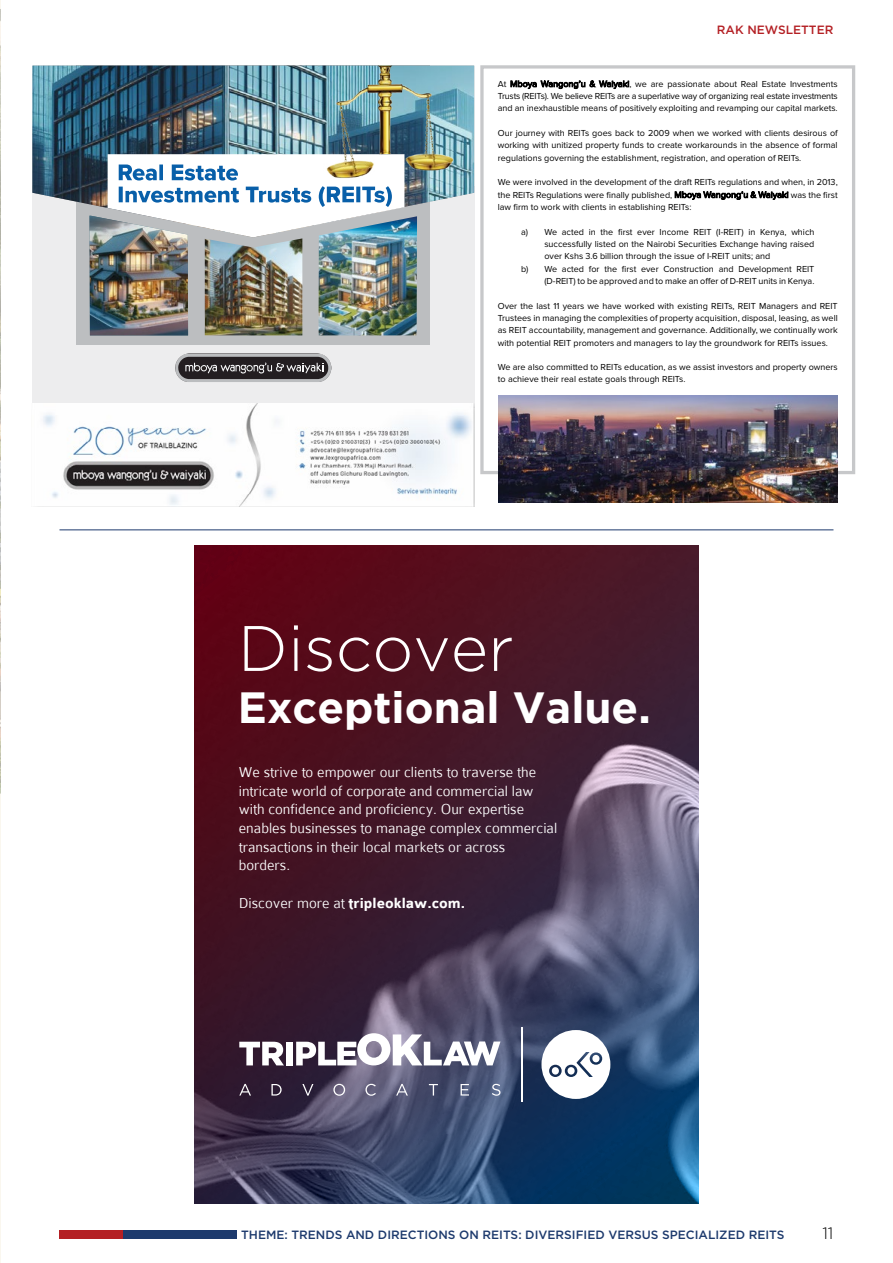
<style>
.page{position:relative;width:893px;height:1263px;background:#fff}
.page>*{position:absolute;margin:0;border:0;box-sizing:border-box;transform-origin:0 0}
.t1{font:300 64.05px "Gotham";color:#fff}
.t2{font:700 43.5px "Gotham";color:#fff}
.t3{font:300 16.5px "Gotham";color:#000}
.t4{font:300 15.6px/18.8px "Colaborate";color:#fff}
.t5{font:700 15.6px "Colaborate";color:#fff}
.t6{font:500 12px "Gotham";color:#1d3a6d}
.t7{font:500 12px "Gotham";color:#b42024}
.t8{font:9px/12.3px "Proxima Nova";color:#000;text-align:justify}
.s1{font-weight:300}
</style>
<div class="page">
<div style="left:60px;top:1230px;width:63px;height:8px;background:#b42024"></div>
<div style="left:123px;top:1230px;width:113px;height:8px;background:#1d3a6d"></div>
<hr style="left:0;top:0;width:1px;height:1263px;background:#faf7ef">
<img style="left:0;top:9px;width:1px;height:784px">
<svg style="left:194px;top:546px;width:505px;height:657px;background:#462b42"></svg>
<svg style="left:239px;top:1084px;width:12px;height:11px"></svg>
<svg style="left:271px;top:1084px;width:11px;height:11px"></svg>
<svg style="left:302px;top:1084px;width:11px;height:12px"></svg>
<svg style="left:333px;top:1084px;width:12px;height:12px"></svg>
<svg style="left:365px;top:1084px;width:11px;height:12px"></svg>
<svg style="left:396px;top:1084px;width:12px;height:11px"></svg>
<svg style="left:429px;top:1084px;width:9px;height:11px"></svg>
<svg style="left:492px;top:1084px;width:8px;height:12px"></svg>
<svg style="left:461px;top:1084px;width:8px;height:11px"></svg>
<svg style="left:239px;top:1042px;width:45px;height:23px"></svg>
<div style="left:286px;top:1042px;width:7px;height:23px;background:#fff"></div>
<svg style="left:296px;top:1033px;width:204px;height:32px"></svg>
<svg style="left:541px;top:1030px;width:69px;height:69px"></svg>
<hr style="left:521px;top:1027px;width:1px;height:74px;background:#fff">
<div style="left:32px;top:186px;width:443px;height:221px;background:#ededee"></div>
<div style="left:77px;top:66px;width:353px;height:279px;background:#bcbec0"></div>
<img style="left:32px;top:66px;width:442px;height:171px">
<svg style="left:90px;top:154px;width:314px;height:181px"></svg>
<img style="left:90px;top:216px;width:98px;height:119px">
<img style="left:205px;top:238px;width:97px;height:97px">
<img style="left:318px;top:216px;width:99px;height:119px">
<svg style="left:175px;top:354px;width:156px;height:28px;background:#5f5c5f"></svg>
<img style="left:318px;top:66px;width:153px;height:116px">
<div style="left:480px;top:65px;width:375px;height:409px;border:3px solid #c7c8ca"></div>
<img style="left:498px;top:396px;width:339px;height:106px">
<img style="left:32px;top:404px;width:443px;height:102px">
<hr style="left:59px;top:530px;width:774px;height:1px;background:#1d3a6d">
<h3 class="t7" style="left:717px;top:22px;width:118px">RAK NEWSLETTER</h3>
<p class="t8" style="left:498px;top:78px;width:341px">At Mboya Wangong’u &amp; Waiyaki, we are passionate about Real Estate Investments Trusts (REITs). We believe REITs are a superlative way of organizing real estate investments and an inexhaustible means of positively exploiting and revamping our capital markets.</p>
<p class="t8" style="left:498px;top:127px;width:341px">Our journey with REITs goes back to 2009 when we worked with clients desirous of working with unitized property funds to create workarounds in the absence of formal regulations governing the establishment, registration, and operation of REITs.</p>
<p class="t8" style="left:498px;top:176px;width:341px">We were involved in the development of the draft REITs regulations and when, in 2013, the REITs Regulations were finally published, Mboya Wangong’u &amp; Waiyaki was the first law firm to work with clients in establishing REITs:</p>
<p class="t8" style="left:521px;top:226px;width:295px">a) We acted in the first ever Income REIT (I-REIT) in Kenya, which</p>
<p class="t8" style="left:544px;top:238px;width:272px">successfully listed on the Nairobi Securities Exchange having raised</p>
<p class="t8" style="left:544px;top:250px;width:227px">over Kshs 3.6 billion through the issue of I-REIT units; and</p>
<p class="t8" style="left:521px;top:263px;width:295px">b) We acted for the first ever Construction and Development REIT</p>
<p class="t8" style="left:544px;top:275px;width:271px">(D-REIT) to be approved and to make an offer of D-REIT units in Kenya.</p>
<p class="t8" style="left:498px;top:300px;width:341px">Over the last 11 years we have worked with existing REITs, REIT Managers and REIT Trustees in managing the complexities of property acquisition, disposal, leasing, as well as REIT accountability, management and governance. Additionally, we continually work with potential REIT promoters and managers to lay the groundwork for REITs issues.</p>
<p class="t8" style="left:498px;top:361px;width:341px">We are also committed to REITs education, as we assist investors and property owners to achieve their real estate goals through REITs.</p>
<h1 class="t1" style="left:238px;top:613px;width:277px">Discover</h1>
<h2 class="t2" style="left:238px;top:683px;width:414px">Exceptional Value.</h2>
<p class="t4" style="left:239px;top:763px;width:320px">We strive to empower our clients to traverse the intricate world of corporate and commercial law with confidence and proficiency. Our expertise enables businesses to manage complex commercial transactions in their local markets or across borders.</p>
<h3 class="t5" style="left:239px;top:895px;width:228px"><span class="s1">Discover more at</span> tripleoklaw.com.</h3>
<h3 class="t6" style="left:241px;top:1226px;width:545px">THEME: TRENDS AND DIRECTIONS ON REITS: DIVERSIFIED VERSUS SPECIALIZED REITS</h3>
<h3 class="t3" style="left:822px;top:1222px;width:13px">11</h3>
</div>
